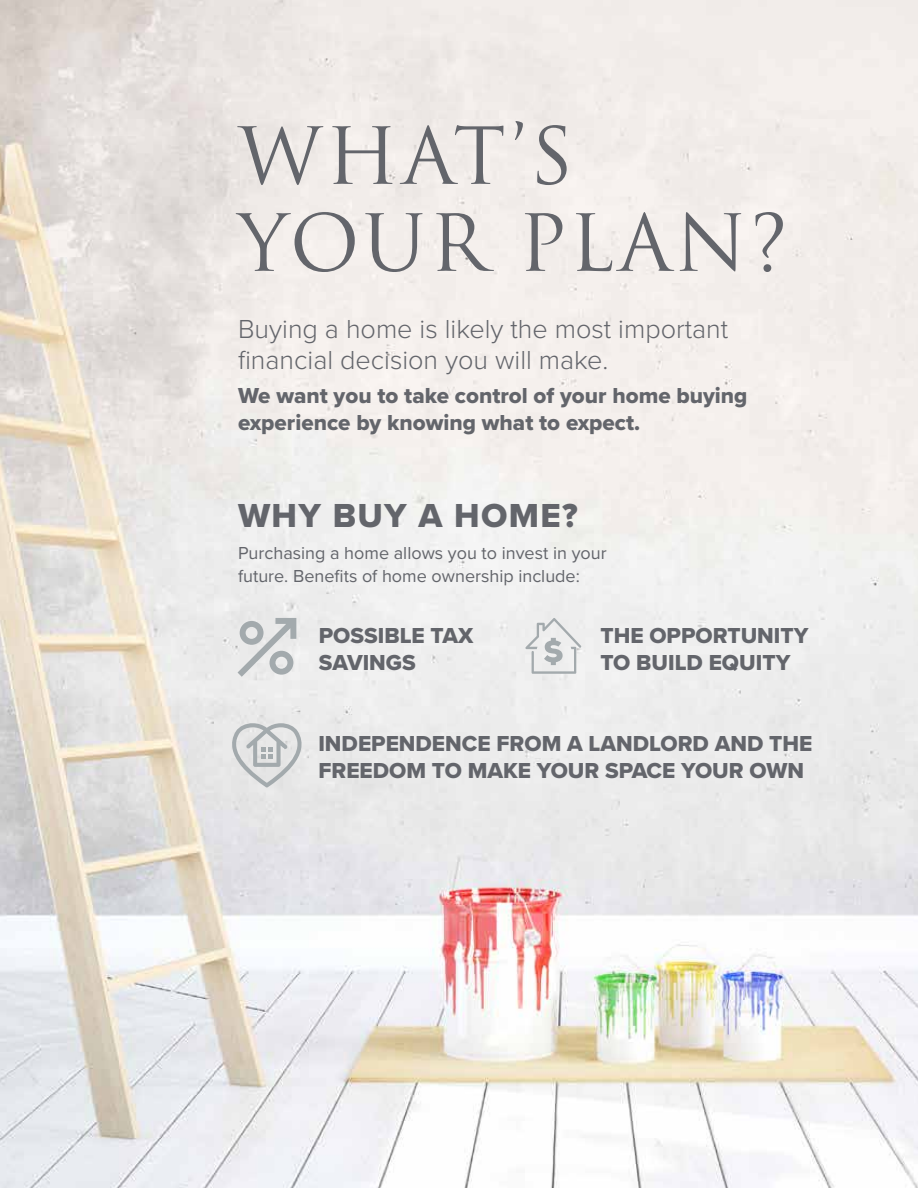
<style>
.page{position:relative;width:918px;height:1188px;background:#fff}
.page>*{position:absolute;margin:0;border:0;box-sizing:border-box;transform-origin:0 0}
.t1{font:76.5px/87px "Trajan Pro";letter-spacing:.04em;color:#63656b}
.t2{font:34.5px "Proxima Nova Extrabld";letter-spacing:.04em;color:#63656b}
.t3{font:300 27px/31.5px "Proxima Nova";color:#63656b}
.t4{font:22.5px/27px "Proxima Nova Extrabld";color:#63656b}
.t5{font:18px/22.5px "Proxima Nova";color:#63656b}
</style>
<div class="page">
<img style="left:0;top:0;width:918px;height:1188px">
<svg style="left:238px;top:618px;width:58px;height:59px;background:#cfd2d3"></svg>
<svg style="left:525px;top:618px;width:56px;height:56px"></svg>
<svg style="left:231px;top:723px;width:72px;height:64px;background:#d2d4d5"></svg>
<h1 class="t1" style="left:238px;top:112px;width:551px">WHAT’S<br>YOUR PLAN?</h1>
<p class="t3" style="left:238px;top:312px;width:492px">Buying a home is likely the most important financial decision you will make.</p>
<p class="t4" style="left:238px;top:382px;width:511px">We want you to take control of your home buying experience by knowing what to expect.</p>
<h2 class="t2" style="left:238px;top:490px;width:341px">WHY BUY A HOME?</h2>
<p class="t5" style="left:238px;top:541px;width:370px">Purchasing a home allows you to invest in your future. Benefits of home ownership include:</p>
<p class="t4" style="left:319px;top:621px;width:156px">POSSIBLE TAX<br>SAVINGS</p>
<p class="t4" style="left:600px;top:621px;width:210px">THE OPPORTUNITY<br>TO BUILD EQUITY</p>
<p class="t4" style="left:318px;top:729px;width:495px">INDEPENDENCE FROM A LANDLORD AND THE<br>FREEDOM TO MAKE YOUR SPACE YOUR OWN</p>
</div>
